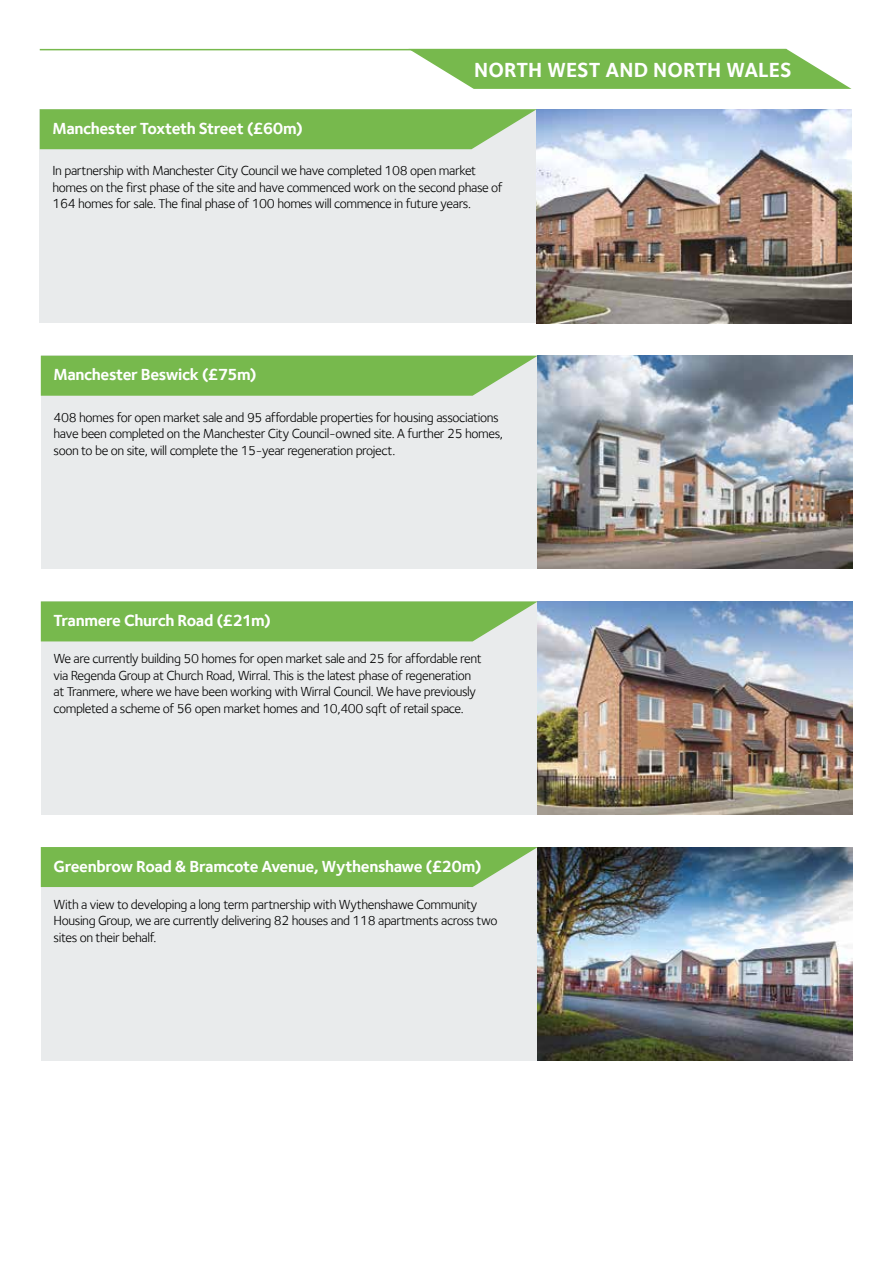
<style>
.page{position:relative;width:893px;height:1263px;background:#fff}
.page>*{position:absolute;margin:0;border:0;box-sizing:border-box;transform-origin:0 0}
.t1{font:700 21px "Foundry Sterling";color:#fff}
.t2{font:700 16.5px "Foundry Sterling";letter-spacing:-.025em;color:#fff}
.t3{font:13.5px/16.5px "Foundry Sterling";letter-spacing:-.03em;color:#000}
</style>
<div class="page">
<div style="left:40px;top:109px;width:811px;height:214px;background:#e9ebec"></div>
<img style="left:537px;top:109px;width:314px;height:214px">
<svg style="left:39px;top:109px;width:498px;height:40px;background:#7fbc58"></svg>
<div style="left:41px;top:356px;width:811px;height:213px;background:#e9ebec"></div>
<img style="left:538px;top:356px;width:314px;height:213px">
<svg style="left:40px;top:356px;width:498px;height:40px;background:#7fbc58"></svg>
<div style="left:41px;top:601px;width:811px;height:214px;background:#e9ebec"></div>
<img style="left:538px;top:601px;width:314px;height:214px">
<svg style="left:40px;top:601px;width:498px;height:40px;background:#7fbc59"></svg>
<svg style="left:408px;top:49px;width:443px;height:40px;background:#8bc368"></svg>
<hr style="left:40px;top:49px;width:746px;height:1px;background:#77b94d">
<div style="left:41px;top:847px;width:811px;height:213px;background:#e9ebec"></div>
<img style="left:538px;top:847px;width:314px;height:213px">
<svg style="left:40px;top:847px;width:498px;height:40px;background:#7ebc58"></svg>
<h1 class="t1" style="left:474px;top:57px;width:319px">NORTH WEST AND NORTH WALES</h1>
<p class="t2" style="left:53px;top:119px;width:252px">Manchester Toxteth Street (£60m)</p>
<p class="t3" style="left:53px;top:163px;width:452px">In partnership with Manchester City Council we have completed 108 open market homes on the first phase of the site and have commenced work on the second phase of<br>164 homes for sale. The final phase of 100 homes will commence in future years.</p>
<p class="t2" style="left:54px;top:365px;width:205px">Manchester Beswick (£75m)</p>
<p class="t3" style="left:54px;top:409px;width:451px">408 homes for open market sale and 95 affordable properties for housing associations have been completed on the Manchester City Council-owned site. A further 25 homes, soon to be on site, will complete the 15-year regeneration project.</p>
<p class="t2" style="left:54px;top:611px;width:219px">Tranmere Church Road (£21m)</p>
<p class="t3" style="left:54px;top:650px;width:430px">We are currently building 50 homes for open market sale and 25 for affordable rent via Regenda Group at Church Road, Wirral. This is the latest phase of regeneration at Tranmere, where we have been working with Wirral Council. We have previously completed a scheme of 56 open market homes and 10,400 sqft of retail space.</p>
<p class="t2" style="left:54px;top:856px;width:430px">Greenbrow Road &amp; Bramcote Avenue, Wythenshawe (£20m)</p>
<p class="t3" style="left:54px;top:896px;width:446px">With a view to developing a long term partnership with Wythenshawe Community<br>Housing Group, we are currently delivering 82 houses and 118 apartments across two sites on their behalf.</p>
</div>
